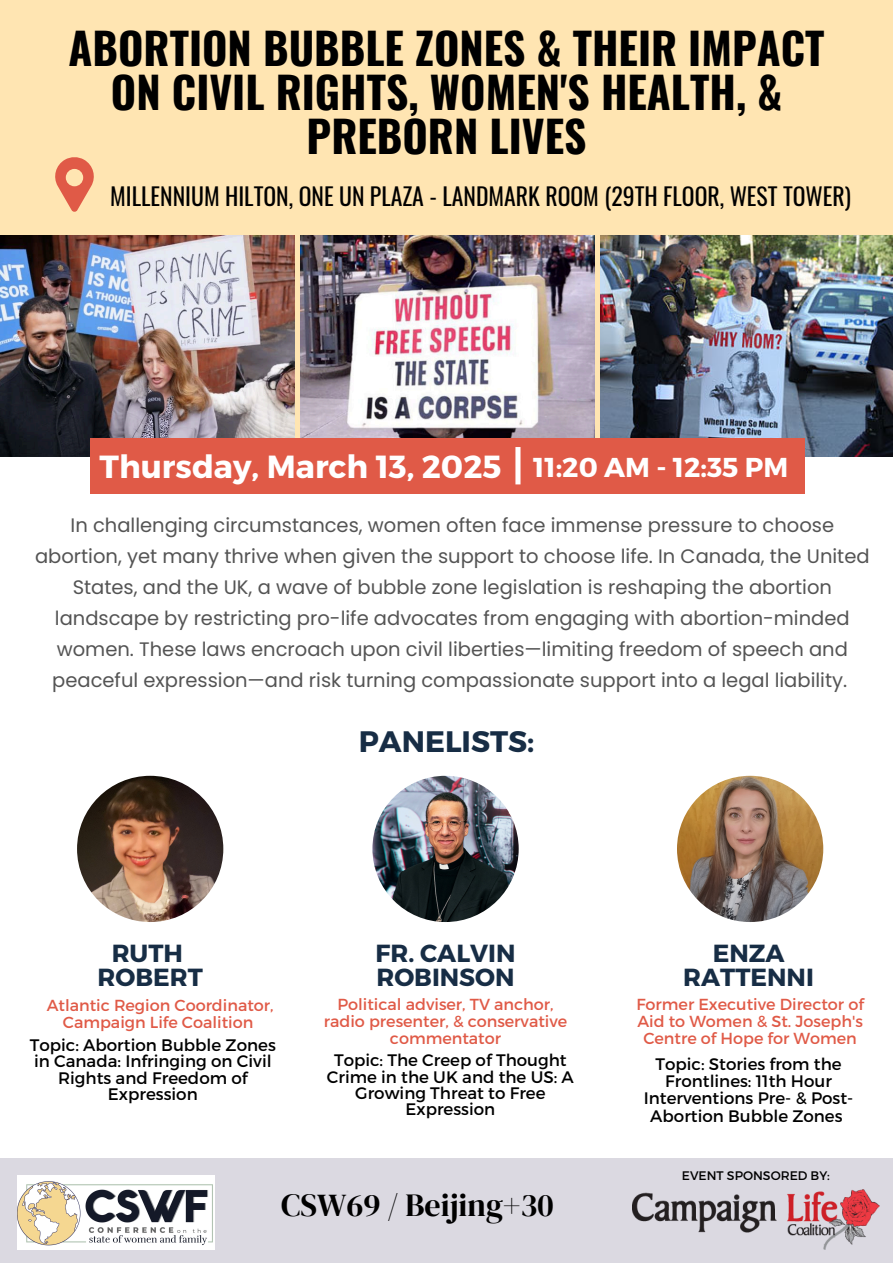
<style>
.page{position:relative;width:893px;height:1263px;background:#fff}
.page>*{position:absolute;margin:0;border:0;box-sizing:border-box;transform-origin:0 0}
.t1{font:700 43.5px/44.4px "Oswald";color:#000;text-align:center}
.t2{font:700 31.95px "Montserrat";color:#fff}
.t3{font:31.95px "DM Serif Display";color:#000}
.t4{font:700 29.62px "Montserrat";color:#172d45}
.t5{font:700 27.3px "Montserrat";color:#fff}
.t6{font:700 24.75px/24.2px "Montserrat";color:#172d45;text-align:center}
.t7{font:23.7px "Oswald";color:#000}
.t8{font:19.5px/30.9px "Poppins";color:#545454;text-align:center}
.t9{font:16.65px/16.4px "Montserrat";color:#000;text-align:center}
.t10{font:15.98px/16.9px "Montserrat";color:#e05a47;text-align:center}
.t11{font:12.38px "Montserrat";color:#000}
</style>
<div class="page">
<div style="left:0;top:0;width:893px;height:456px;background:#ffe5b2"></div>
<img style="left:0;top:236px;width:295px;height:220px">
<img style="left:300px;top:236px;width:294px;height:202px">
<img style="left:600px;top:236px;width:293px;height:220px">
<div style="left:90px;top:438px;width:714px;height:56px;background:#e05a47"></div>
<div style="left:0;top:1158px;width:893px;height:105px;background:#dbd9e1"></div>
<div style="left:515px;top:447px;width:5px;height:37px;background:#fff"></div>
<img style="left:677px;top:776px;width:146px;height:146px;border-radius:50%">
<svg style="left:55px;top:157px;width:39px;height:55px"></svg>
<img style="left:77px;top:776px;width:146px;height:146px;border-radius:50%">
<img style="left:372px;top:776px;width:147px;height:146px;border-radius:50%">
<img style="left:18px;top:1175px;width:197px;height:74px">
<img style="left:632px;top:1189px;width:247px;height:60px">
<p class="t1" style="left:69px;top:24px;width:757px">ABORTION BUBBLE ZONES &amp; THEIR IMPACT<br>ON CIVIL RIGHTS, WOMEN'S HEALTH, &amp;<br>PREBORN LIVES</p>
<h3 class="t7" style="left:110px;top:178px;width:742px">MILLENNIUM HILTON, ONE UN PLAZA - LANDMARK ROOM (29TH FLOOR, WEST TOWER)</h3>
<h6 class="t2" style="left:100px;top:446px;width:403px">Thursday, March 13, 2025</h6>
<p class="t5" style="left:533px;top:449px;width:256px">11:20 AM - 12:35 PM</p>
<p class="t8" style="left:35px;top:510px;width:836px">In challenging circumstances, women often face immense pressure to choose abortion, yet many thrive when given the support to choose life. In Canada, the United States, and the UK, a wave of bubble zone legislation is reshaping the abortion landscape by restricting pro-life advocates from engaging with abortion-minded women. These laws encroach upon civil liberties—limiting freedom of speech and peaceful expression—and risk turning compassionate support into a legal liability.</p>
<p class="t4" style="left:359px;top:722px;width:177px">PANELISTS:</p>
<p class="t6" style="left:98px;top:940px;width:107px">RUTH<br>ROBERT</p>
<p class="t10" style="left:47px;top:996px;width:228px">Atlantic Region Coordinator,<br>Campaign Life Coalition</p>
<p class="t9" style="left:30px;top:1036px;width:248px">Topic: Abortion Bubble Zones in Canada: Infringing on Civil<br>Rights and Freedom of<br>Expression</p>
<h5 class="t6" style="left:375px;top:940px;width:141px;text-align:left">FR. CALVIN<br>ROBINSON</h5>
<p class="t10" style="left:324px;top:995px;width:245px">Political adviser, TV anchor, radio presenter, &amp; conservative commentator</p>
<p class="t9" style="left:327px;top:1051px;width:248px">Topic: The Creep of Thought<br>Crime in the UK and the US: A<br>Growing Threat to Free<br>Expression</p>
<p class="t9" style="left:644px;top:1054px;width:211px;line-height:17.4px">Topic: Stories from the<br>Frontlines: 11th Hour<br>Interventions Pre- &amp; Post-<br>Abortion Bubble Zones</p>
<p class="t6" style="left:683px;top:940px;width:132px">ENZA<br>RATTENNI</p>
<h5 class="t10" style="left:636px;top:995px;width:229px">Former Executive Director of<br>Aid to Women &amp; St. Joseph's<br>Centre of Hope for Women</h5>
<p class="t11" style="left:682px;top:1168px;width:149px">EVENT SPONSORED BY:</p>
<h5 class="t3" style="left:281px;top:1183px;width:274px">CSW69 / Beijing+30</h5>
</div>
